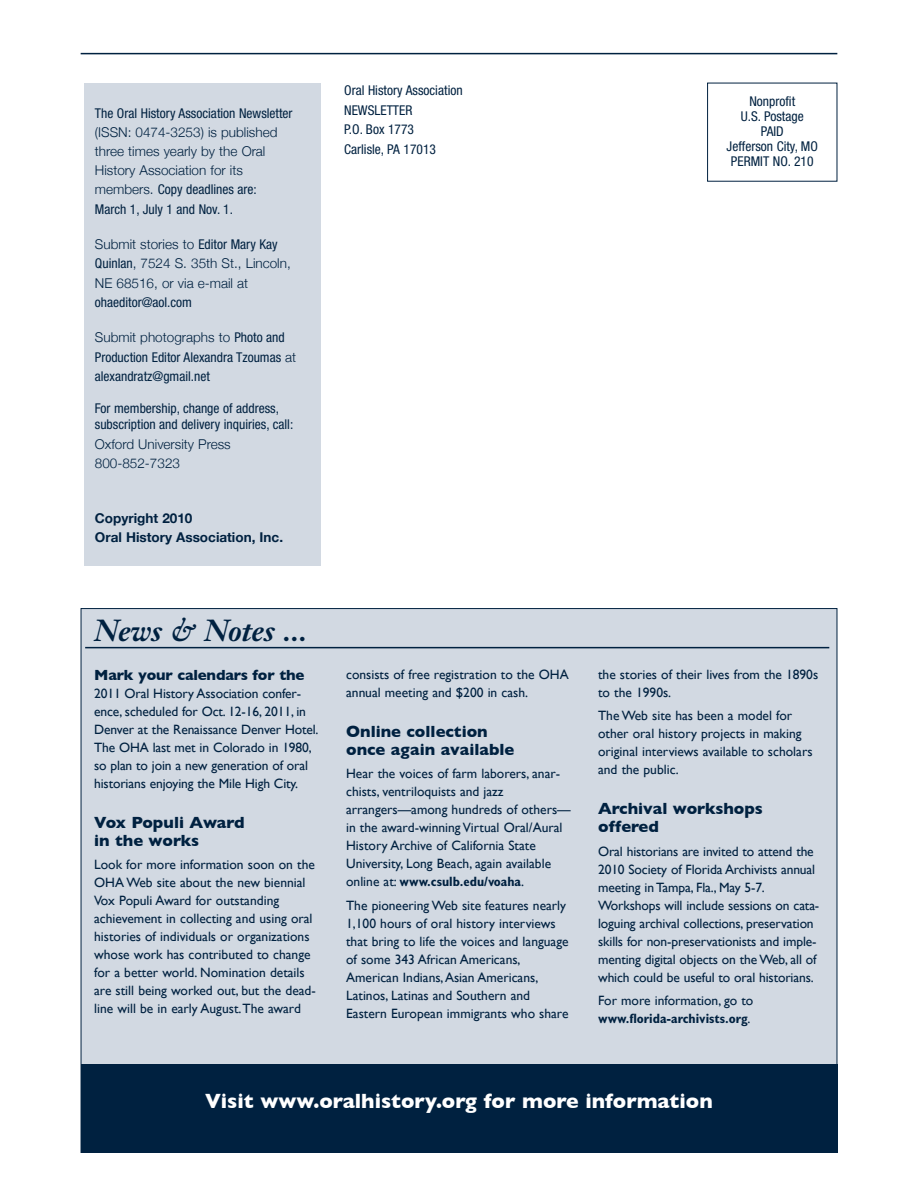
<style>
.page{position:relative;width:918px;height:1188px;background:#fff}
.page>*{position:absolute;margin:0;border:0;box-sizing:border-box;transform-origin:0 0}
.t1{font:italic 700 30px "Janson Text";letter-spacing:-.01em;color:#002140}
.t2{font:700 21px "Gill Sans";color:#fff}
.t3{font:700 16.5px/18px "Gill Sans";color:#002140}
.t4{font:700 15px "Gill Sans";letter-spacing:-.01em;color:#002140}
.t5{font:13.5px/18px "Gill Sans";color:#002140}
.t6{font:condensed 13.5px/15px "Helvetica Neue";color:#002140}
.t7{font:300 13.5px/19.2px "Helvetica Neue";color:#002140}
.t8{font:700 condensed 13.5px/18px "Gill Sans";color:#002140}
.t9{font:700 13.5px/19.4px "Helvetica Neue";color:#002140}
.s1{font-weight:400;font-stretch:condensed}
.s2{font-weight:300;font-stretch:normal}
.s3{font-weight:700;font-stretch:condensed}
.s4{font-weight:400;font-stretch:normal}
</style>
<div class="page">
<div style="left:81px;top:609px;width:755px;height:542px;background:#d2d9e2"></div>
<div style="left:81px;top:1063px;width:756px;height:88px;background:#002140"></div>
<hr style="left:85px;top:646px;width:744px;height:2px;background:#002140">
<hr style="left:81px;top:53px;width:756px;height:1px;background:#002140">
<div style="left:84px;top:84px;width:236px;height:482px;background:#d2d9e2"></div>
<p class="t6" style="left:95px;top:107px;width:199px">The Oral History Association Newsletter</p>
<p class="t7" style="left:95px;top:122px;width:184px">(ISSN: 0474-3253) is published three times yearly by the Oral<br>History Association for its members. <span class="s1">Copy deadlines are:<br>March 1, July 1 and Nov. 1.</span></p>
<p class="t7" style="left:95px;top:234px;width:197px">Submit stories to <span class="s1">Editor Mary Kay<br>Quinlan</span>, 7524 S. 35th St., Lincoln,<br>NE 68516, or via e-mail at</p>
<p class="t6" style="left:95px;top:295px;width:98px">ohaeditor@aol.com</p>
<p class="t6" style="left:95px;top:329px;width:203px;line-height:19.2px"><span class="s2">Submit photographs to</span> Photo and<br>Production Editor Alexandra Tzoumas <span class="s2">at </span>alexandratz@gmail.net</p>
<p class="t6" style="left:95px;top:401px;width:200px;line-height:16.2px">For membership, change of address, subscription and delivery inquiries, call:</p>
<p class="t7" style="left:95px;top:434px;width:137px">Oxford University Press<br>800-852-7323</p>
<p class="t9" style="left:95px;top:508px;width:190px">copyright 2010<br>oral history association, inc.</p>
<p class="t6" style="left:344px;top:82px;width:120px;line-height:19.5px">Oral History Association<br>NEWSLETTER<br>P.O. Box 1773<br>Carlisle, PA 17013</p>
<p class="t6" style="left:726px;top:95px;width:93px;text-align:center">Nonprofit<br>U.S. Postage<br>PAID<br>Jefferson City, MO<br>PERMIT NO. 210</p>
<h1 class="t1" style="left:94px;top:618px;width:215px">News &amp; Notes ...</h1>
<p class="t4" style="left:94px;top:666px;width:212px">Mark your calendars for the</p>
<p class="t5" style="left:94px;top:684px;width:226px">2011 Oral History Association confer&shy;ence, scheduled for Oct. 12-16, 2011, in Denver at the Renaissance Denver Hotel.<br>The OHA last met in Colorado in 1980, so plan to join a new generation of oral historians enjoying the Mile High City.</p>
<p class="t3" style="left:94px;top:813px;width:152px">Vox Populi Award in the works</p>
<p class="t5" style="left:94px;top:855px;width:223px">Look for more information soon on the OHA Web site about the new biennial Vox Populi Award for outstanding achievement in collecting and using oral histories of individuals or organizations whose work has contributed to change for a better world. Nomination details are still being worked out, but the dead&shy;line will be in early August. The award</p>
<p class="t5" style="left:346px;top:665px;width:224px">consists of free registration to the OHA annual meeting and $200 in cash.</p>
<p class="t3" style="left:346px;top:722px;width:170px">Online collection once again available</p>
<p class="t5" style="left:346px;top:764px;width:226px">Hear the voices of farm laborers, anar&shy;chists, ventriloquists and jazz arrangers—among hundreds of others— in the award-winning Virtual Oral/Aural History Archive of California State University, Long Beach, again available online at: <span class="s3">www.csulb.edu/voaha</span>.</p>
<p class="t5" style="left:346px;top:895px;width:224px">The pioneering Web site features nearly 1,100 hours of oral history interviews that bring to life the voices and language of some 343 African Americans, American Indians, Asian Americans, Latinos, Latinas and Southern and Eastern European immigrants who share</p>
<p class="t5" style="left:598px;top:665px;width:221px">the stories of their lives from the 1890s to the 1990s.</p>
<p class="t5" style="left:598px;top:706px;width:216px">The Web site has been a model for other oral history projects in making original interviews available to scholars and the public.</p>
<p class="t3" style="left:598px;top:799px;width:166px">Archival workshops offered</p>
<p class="t5" style="left:598px;top:842px;width:223px">Oral historians are invited to attend the 2010 Society of Florida Archivists annual meeting in Tampa, Fla., May 5-7.<br>Workshops will include sessions on cata&shy;loguing archival collections, preservation skills for non-preservationists and imple&shy;menting digital objects on the Web, all of which could be useful to oral historians.</p>
<p class="t8" style="left:598px;top:992px;width:157px"><span class="s4">For more information, go to </span>www.florida-archivists.org<span class="s4">.</span></p>
<h2 class="t2" style="left:205px;top:1088px;width:509px">Visit www.oralhistory.org for more information</h2>
</div>
